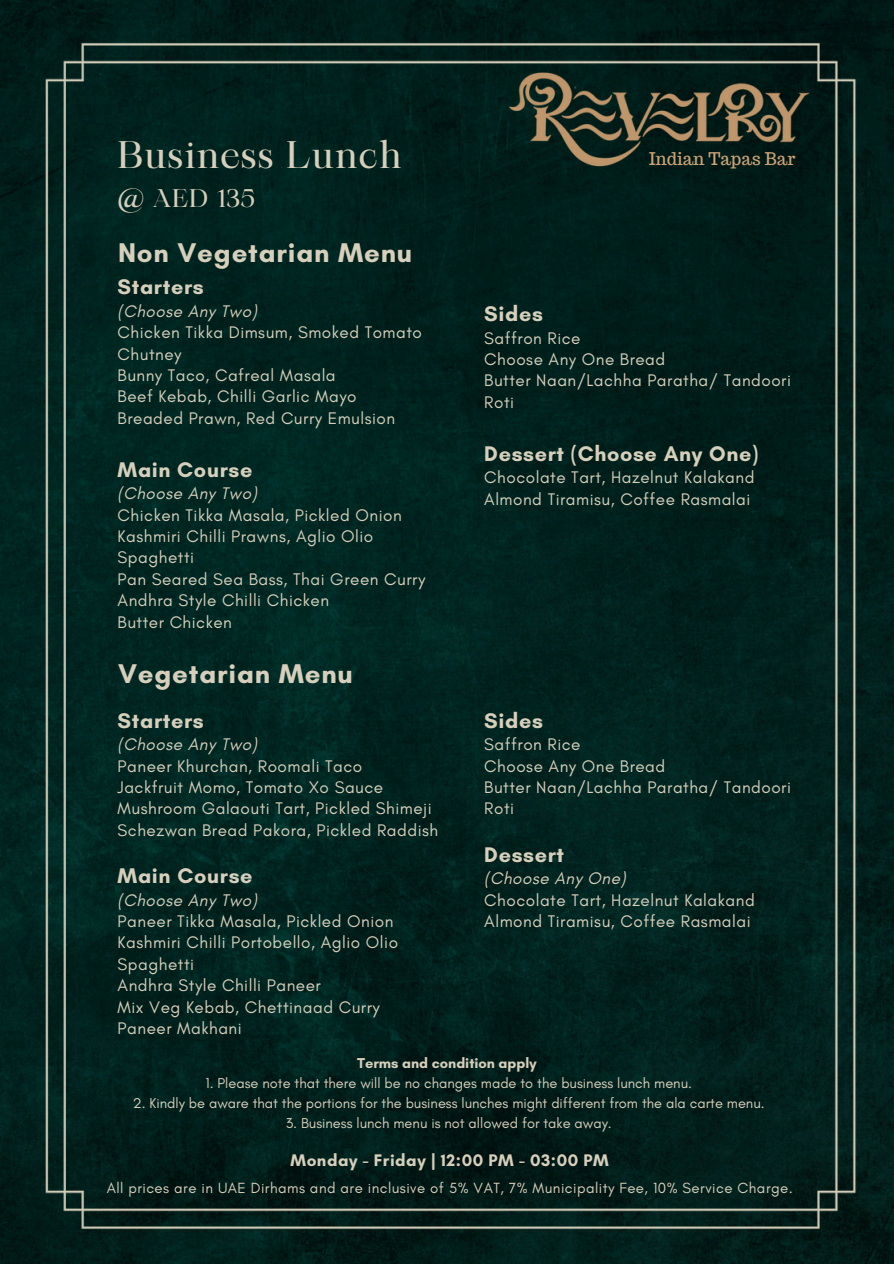
<style>
.page{position:relative;width:894px;height:1264px;background:#fff}
.page>*{position:absolute;margin:0;border:0;box-sizing:border-box;transform-origin:0 0}
.t1{font:36.75px "Maharlika";letter-spacing:.03em;color:#d6cfbc}
.t2{font:700 27.6px "Glacial Indifference";letter-spacing:.03em;color:#d6cfbc}
.t3{font:24.45px "Maharlika";letter-spacing:.03em;color:#d6cfbc}
.t4{font:700 21.6px "Glacial Indifference";letter-spacing:.03em;color:#d6cfbc}
.t5{font:17.1px/21.3px "Glacial Indifference";letter-spacing:.03em;color:#d6cfbc}
.t6{font:700 17.1px "Glacial Indifference";letter-spacing:.03em;color:#d6cfbc}
.t7{font:17.1px "Trocchi";color:#cda378}
.t8{font:15px "Glacial Indifference";letter-spacing:.03em;color:#d6cfbc}
.t9{font:14.55px "Glacial Indifference";color:#d6cfbc}
.t10{font:700 14.55px "Glacial Indifference";color:#d6cfbc}
.s1{font-style:italic}
</style>
<div class="page">
<img style="left:0;top:0;width:893px;height:1263px">
<img style="left:509px;top:69px;width:300px;height:100px">
<p class="t1" style="left:118px;top:140px;width:285px">Business Lunch</p>
<p class="t3" style="left:118px;top:188px;width:139px">@ AED 135</p>
<h3 class="t2" style="left:118px;top:235px;width:296px">Non Vegetarian Menu</h3>
<p class="t4" style="left:118px;top:274px;width:88px">Starters</p>
<p class="t5" style="left:118px;top:300px;width:306px"><span class="s1">(Choose Any Two)<br></span>Chicken Tikka Dimsum, Smoked Tomato<br>Chutney<br>Bunny Taco, Cafreal Masala<br>Beef Kebab, Chilli Garlic Mayo<br>Breaded Prawn, Red Curry Emulsion</p>
<p class="t4" style="left:118px;top:456px;width:136px">Main Course</p>
<p class="t5" style="left:118px;top:482px;width:309px"><span class="s1">(Choose Any Two)<br></span>Chicken Tikka Masala, Pickled Onion<br>Kashmiri Chilli Prawns, Aglio Olio<br>Spaghetti<br>Pan Seared Sea Bass, Thai Green Curry<br>Andhra Style Chilli Chicken<br>Butter Chicken</p>
<h3 class="t2" style="left:118px;top:656px;width:236px">Vegetarian Menu</h3>
<h3 class="t4" style="left:118px;top:707px;width:88px">Starters</h3>
<h3 class="t5" style="left:118px;top:733px;width:322px"><span class="s1">(Choose Any Two)<br></span>Paneer Khurchan, Roomali Taco<br>Jackfruit Momo, Tomato Xo Sauce<br>Mushroom Galaouti Tart, Pickled Shimeji<br>Schezwan Bread Pakora, Pickled Raddish</h3>
<h2 class="t4" style="left:118px;top:862px;width:136px">Main Course</h2>
<h2 class="t5" style="left:118px;top:889px;width:282px"><span class="s1">(Choose Any Two)<br></span>Paneer Tikka Masala, Pickled Onion<br>Kashmiri Chilli Portobello, Aglio Olio<br>Spaghetti<br>Andhra Style Chilli Paneer<br>Mix Veg Kebab, Chettinaad Curry<br>Paneer Makhani</h2>
<p class="t7" style="left:648px;top:148px;width:148px">Indian Tapas Bar</p>
<h1 class="t4" style="left:484px;top:300px;width:60px">Sides</h1>
<h1 class="t5" style="left:484px;top:327px;width:308px">Saffron Rice<br>Choose Any One Bread<br>Butter Naan/Lachha Paratha/ Tandoori<br>Roti</h1>
<h2 class="t4" style="left:484px;top:440px;width:275px">Dessert (Choose Any One)</h2>
<h2 class="t5" style="left:484px;top:466px;width:271px">Chocolate Tart, Hazelnut Kalakand<br>Almond Tiramisu, Coffee Rasmalai</h2>
<h3 class="t4" style="left:484px;top:707px;width:60px">Sides</h3>
<h3 class="t5" style="left:484px;top:733px;width:308px">Saffron Rice<br>Choose Any One Bread<br>Butter Naan/Lachha Paratha/ Tandoori<br>Roti</h3>
<h3 class="t4" style="left:484px;top:841px;width:81px">Dessert</h3>
<h3 class="t5" style="left:484px;top:867px;width:272px"><span class="s1">(Choose Any One)<br></span>Chocolate Tart, Hazelnut Kalakand<br>Almond Tiramisu, Coffee Rasmalai</h3>
<h3 class="t10" style="left:357px;top:1053px;width:181px">Terms and condition apply</h3>
<h3 class="t9" style="left:205px;top:1073px;width:488px">1. Please note that there will be no changes made to the business lunch menu.</h3>
<h3 class="t9" style="left:133px;top:1094px;width:633px">2. Kindly be aware that the portions for the business lunches might different from the ala carte menu.</h3>
<p class="t9" style="left:285px;top:1114px;width:327px">3. Business lunch menu is not allowed for take away.</p>
<p class="t6" style="left:290px;top:1149px;width:320px">Monday - Friday | 12:00 PM - 03:00 PM</p>
<p class="t8" style="left:107px;top:1178px;width:687px">All prices are in UAE Dirhams and are inclusive of 5% VAT, 7% Municipality Fee, 10% Service Charge.</p>
</div>
